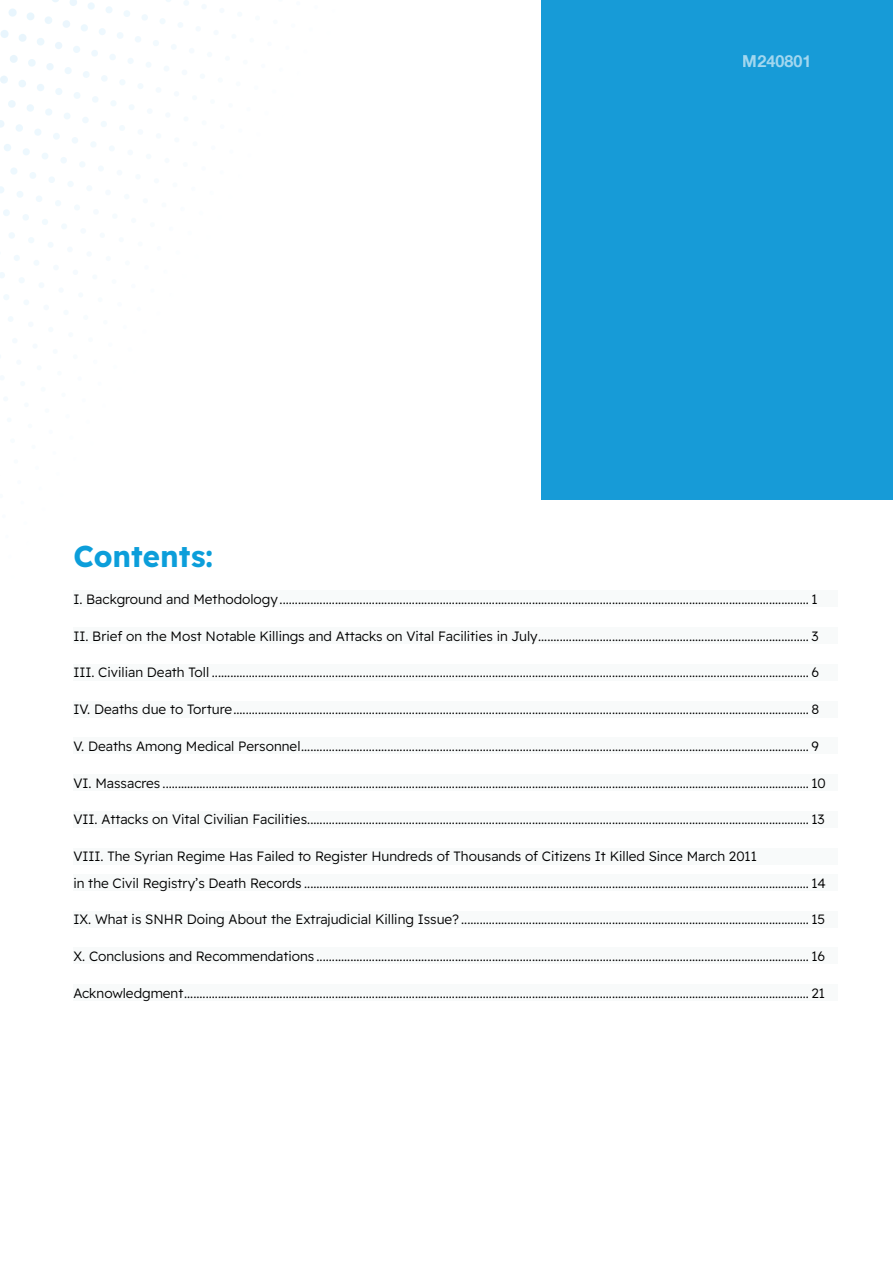
<style>
.page{position:relative;width:893px;height:1263px;background:#fff}
.page>*{position:absolute;margin:0;border:0;box-sizing:border-box;transform-origin:0 0}
.t1{font:700 30px "Readex Pro";color:#0c9eda}
.t2{font:700 16.5px "Helvetica Neue LT Arabic";color:#fff}
.t3{font:300 13.5px/26.2px "Readex Pro";color:#000}
</style>
<div class="page">
<svg style="left:0;top:30px;width:9px;height:8px"></svg>
<svg style="left:8px;top:8px;width:9px;height:9px"></svg>
<svg style="left:0;top:76px;width:8px;height:8px"></svg>
<svg style="left:10px;top:55px;width:8px;height:8px"></svg>
<svg style="left:19px;top:34px;width:8px;height:8px"></svg>
<svg style="left:27px;top:12px;width:7px;height:8px"></svg>
<svg style="left:0;top:120px;width:4px;height:8px"></svg>
<svg style="left:8px;top:100px;width:8px;height:8px"></svg>
<svg style="left:19px;top:80px;width:7px;height:7px"></svg>
<svg style="left:28px;top:59px;width:8px;height:8px"></svg>
<svg style="left:37px;top:38px;width:7px;height:7px"></svg>
<svg style="left:45px;top:16px;width:7px;height:8px"></svg>
<svg style="left:52px;top:0;width:7px;height:2px"></svg>
<svg style="left:4px;top:144px;width:7px;height:7px"></svg>
<svg style="left:16px;top:124px;width:7px;height:8px"></svg>
<svg style="left:27px;top:104px;width:7px;height:8px"></svg>
<svg style="left:37px;top:84px;width:7px;height:7px"></svg>
<svg style="left:46px;top:63px;width:8px;height:7px"></svg>
<svg style="left:55px;top:42px;width:7px;height:7px"></svg>
<svg style="left:63px;top:20px;width:7px;height:8px"></svg>
<svg style="left:70px;top:0;width:7px;height:6px"></svg>
<svg style="left:0;top:186px;width:4px;height:7px"></svg>
<svg style="left:10px;top:168px;width:7px;height:7px"></svg>
<svg style="left:23px;top:148px;width:7px;height:7px"></svg>
<svg style="left:34px;top:129px;width:7px;height:7px"></svg>
<svg style="left:45px;top:109px;width:7px;height:6px"></svg>
<svg style="left:55px;top:88px;width:7px;height:7px"></svg>
<svg style="left:65px;top:67px;width:7px;height:7px"></svg>
<svg style="left:73px;top:46px;width:7px;height:7px"></svg>
<svg style="left:81px;top:24px;width:7px;height:7px"></svg>
<svg style="left:88px;top:2px;width:7px;height:8px"></svg>
<svg style="left:3px;top:209px;width:7px;height:7px"></svg>
<svg style="left:17px;top:191px;width:6px;height:7px"></svg>
<svg style="left:30px;top:172px;width:6px;height:7px"></svg>
<svg style="left:42px;top:153px;width:6px;height:6px"></svg>
<svg style="left:53px;top:133px;width:7px;height:7px"></svg>
<svg style="left:64px;top:113px;width:6px;height:6px"></svg>
<svg style="left:74px;top:92px;width:6px;height:7px"></svg>
<svg style="left:83px;top:71px;width:6px;height:7px"></svg>
<svg style="left:91px;top:50px;width:7px;height:6px"></svg>
<svg style="left:99px;top:28px;width:7px;height:7px"></svg>
<svg style="left:106px;top:6px;width:6px;height:7px"></svg>
<svg style="left:9px;top:232px;width:6px;height:7px"></svg>
<svg style="left:23px;top:214px;width:6px;height:6px"></svg>
<svg style="left:36px;top:196px;width:6px;height:6px"></svg>
<svg style="left:49px;top:177px;width:6px;height:6px"></svg>
<svg style="left:61px;top:157px;width:6px;height:6px"></svg>
<svg style="left:72px;top:137px;width:6px;height:6px"></svg>
<svg style="left:82px;top:117px;width:7px;height:6px"></svg>
<svg style="left:92px;top:96px;width:6px;height:6px"></svg>
<svg style="left:101px;top:75px;width:6px;height:6px"></svg>
<svg style="left:110px;top:54px;width:6px;height:6px"></svg>
<svg style="left:117px;top:32px;width:6px;height:7px"></svg>
<svg style="left:124px;top:10px;width:6px;height:7px"></svg>
<svg style="left:0;top:272px;width:5px;height:6px"></svg>
<svg style="left:14px;top:255px;width:6px;height:6px"></svg>
<svg style="left:28px;top:237px;width:6px;height:6px"></svg>
<svg style="left:42px;top:219px;width:6px;height:6px"></svg>
<svg style="left:55px;top:200px;width:6px;height:6px"></svg>
<svg style="left:68px;top:181px;width:5px;height:6px"></svg>
<svg style="left:79px;top:162px;width:6px;height:5px"></svg>
<svg style="left:91px;top:142px;width:5px;height:5px"></svg>
<svg style="left:101px;top:121px;width:6px;height:6px"></svg>
<svg style="left:111px;top:100px;width:5px;height:6px"></svg>
<svg style="left:120px;top:79px;width:5px;height:6px"></svg>
<svg style="left:128px;top:58px;width:5px;height:6px"></svg>
<svg style="left:135px;top:36px;width:6px;height:6px"></svg>
<svg style="left:142px;top:14px;width:6px;height:6px"></svg>
<svg style="left:4px;top:294px;width:5px;height:6px"></svg>
<svg style="left:19px;top:277px;width:5px;height:6px"></svg>
<svg style="left:34px;top:260px;width:5px;height:5px"></svg>
<svg style="left:48px;top:242px;width:5px;height:5px"></svg>
<svg style="left:61px;top:224px;width:6px;height:5px"></svg>
<svg style="left:74px;top:205px;width:6px;height:5px"></svg>
<svg style="left:87px;top:186px;width:5px;height:5px"></svg>
<svg style="left:98px;top:166px;width:6px;height:5px"></svg>
<svg style="left:109px;top:146px;width:5px;height:5px"></svg>
<svg style="left:119px;top:125px;width:6px;height:6px"></svg>
<svg style="left:129px;top:105px;width:5px;height:5px"></svg>
<svg style="left:138px;top:83px;width:5px;height:6px"></svg>
<svg style="left:146px;top:62px;width:5px;height:5px"></svg>
<svg style="left:153px;top:40px;width:6px;height:6px"></svg>
<svg style="left:160px;top:18px;width:5px;height:6px"></svg>
<svg style="left:8px;top:316px;width:5px;height:6px"></svg>
<svg style="left:24px;top:300px;width:5px;height:5px"></svg>
<svg style="left:39px;top:283px;width:5px;height:5px"></svg>
<svg style="left:54px;top:265px;width:4px;height:5px"></svg>
<svg style="left:68px;top:247px;width:4px;height:5px"></svg>
<svg style="left:147px;top:109px;width:5px;height:5px"></svg>
<svg style="left:156px;top:88px;width:5px;height:4px"></svg>
<svg style="left:164px;top:66px;width:5px;height:5px"></svg>
<svg style="left:171px;top:44px;width:5px;height:5px"></svg>
<svg style="left:178px;top:22px;width:5px;height:6px"></svg>
<svg style="left:184px;top:0;width:5px;height:5px"></svg>
<svg style="left:13px;top:338px;width:4px;height:5px"></svg>
<svg style="left:202px;top:4px;width:4px;height:5px"></svg>
<div style="left:541px;top:0;width:352px;height:499px;background:#179bd7"></div>
<div style="left:73px;top:590px;width:787px;height:17px;background:#f8fafa"></div>
<div style="left:73px;top:627px;width:787px;height:17px;background:#f8fafa"></div>
<div style="left:73px;top:664px;width:787px;height:17px;background:#f8fafa"></div>
<div style="left:73px;top:701px;width:787px;height:16px;background:#f8fafa"></div>
<div style="left:73px;top:737px;width:787px;height:17px;background:#f8fafa"></div>
<div style="left:73px;top:774px;width:787px;height:17px;background:#f8fafa"></div>
<div style="left:73px;top:811px;width:787px;height:17px;background:#f8fafa"></div>
<div style="left:73px;top:848px;width:787px;height:16px;background:#f8fafa"></div>
<div style="left:73px;top:874px;width:787px;height:17px;background:#f8fafa"></div>
<div style="left:73px;top:911px;width:787px;height:16px;background:#f8fafa"></div>
<div style="left:73px;top:947px;width:787px;height:17px;background:#f8fafa"></div>
<div style="left:73px;top:984px;width:787px;height:17px;background:#f8fafa"></div>
<div style="left:839px;top:559px;width:54px;height:525px;background:#fff"></div>
<h1 class="t1" style="left:73px;top:539px;width:141px">Contents:</h1>
<p class="t2" style="left:743px;top:52px;width:70px">M240801</p>
<p class="t3" style="left:73px;top:586px;width:746px">.I Background and Methodology............................................................................................................................................................................ 1</p>
<p class="t3" style="left:73px;top:623px;width:747px">II. Brief on the Most Notable Killings and Attacks on Vital Facilities in July........................................................................................ 3</p>
<p class="t3" style="left:73px;top:660px;width:747px">III. Civilian Death Toll .................................................................................................................................................................................................. 6</p>
<p class="t3" style="left:73px;top:696px;width:747px">IV. Deaths due to Torture........................................................................................................................................................................................... 8</p>
<p class="t3" style="left:73px;top:733px;width:747px">.V Deaths Among Medical Personnel..................................................................................................................................................................... 9</p>
<p class="t3" style="left:73px;top:770px;width:754px">VI. Massacres .................................................................................................................................................................................................................. 10</p>
<p class="t3" style="left:73px;top:807px;width:753px">VII. Attacks on Vital Civilian Facilities................................................................................................................................................................... 13</p>
<p class="t3" style="left:73px;top:843px;width:754px">VIII. The Syrian Regime Has Failed to Register Hundreds of Thousands of Citizens It Killed Since March 2011<br>in the Civil Registry s’ Death Records .................................................................................................................................................................... 14</p>
<p class="t3" style="left:73px;top:906px;width:753px">IX. What is SNHR Doing About the Extrajudicial Killing Issue? ................................................................................................................. 15</p>
<p class="t3" style="left:73px;top:943px;width:753px">X. Conclusions and Recommendations ................................................................................................................................................................ 16</p>
<p class="t3" style="left:73px;top:980px;width:753px">Acknowledgment........................................................................................................................................................................................................... 21</p>
</div>
